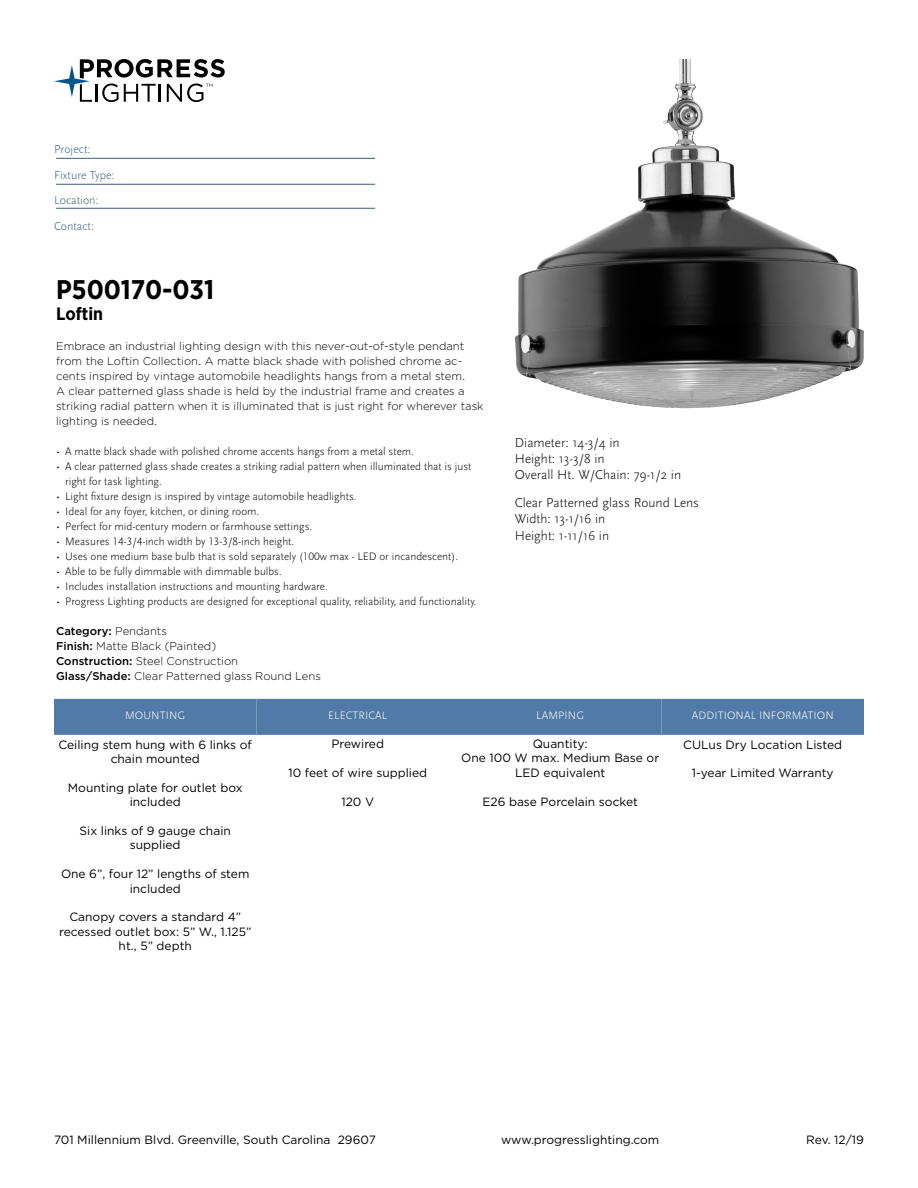
<style>
.page{position:relative;width:918px;height:1188px;background:#fff}
.page>*{position:absolute;margin:0;border:0;box-sizing:border-box;transform-origin:0 0}
.t1{font:700 27px "Gotham Narrow";color:#000}
.t2{font:700 18px "Gotham Narrow";color:#000}
.t3{font:300 13.5px/16.2px "Scala Sans Pro";color:#000}
.t4{font:12px/14.4px "Gotham";color:#000;text-align:center}
.t5{font:300 12px/25.5px "Scala Sans Pro";color:#3b5e7b}
.t6{font:300 11.25px/15px "Scala Sans Pro";color:#000}
.t7{font:300 11.25px/15px "Gotham";color:#000}
.t8{font:300 11.25px "Scala Sans Pro";letter-spacing:.01em;color:#fff}
.s1{font-weight:500}
</style>
<div class="page">
<svg style="left:54px;top:59px;width:171px;height:43px"></svg>
<hr style="left:56px;top:158px;width:319px;height:1px;background:#3b5e7b">
<hr style="left:56px;top:184px;width:319px;height:1px;background:#3b5e7b">
<hr style="left:56px;top:208px;width:319px;height:1px;background:#3b5e7b">
<img style="left:515px;top:59px;width:349px;height:349px">
<div style="left:54px;top:699px;width:202px;height:36px;background:#527aa8"></div>
<div style="left:256px;top:699px;width:203px;height:36px;background:#527aa8"></div>
<div style="left:459px;top:699px;width:203px;height:36px;background:#527aa8"></div>
<div style="left:662px;top:699px;width:202px;height:36px;background:#527aa8"></div>
<p class="t5" style="left:54px;top:137px;width:62px">Project:<br>Fixture Type:<br>Location:<br>Contact:</p>
<h1 class="t1" style="left:56px;top:272px;width:160px">P500170-031</h1>
<h2 class="t2" style="left:56px;top:302px;width:48px">Loftin</h2>
<p class="t7" style="left:56px;top:338px;width:429px">Embrace an industrial lighting design with this never-out-of-style pendant from the Loftin Collection. A matte black shade with polished chrome ac&shy;cents inspired by vintage automobile headlights hangs from a metal stem.<br>A clear patterned glass shade is held by the industrial frame and creates a striking radial pattern when it is illuminated that is just right for wherever task lighting is needed.</p>
<p class="t6" style="left:56px;top:444px;width:359px">• A matte black shade with polished chrome accents hangs from a metal stem.</p>
<p class="t6" style="left:65px;top:459px;width:408px;text-indent:-9px">• A clear patterned glass shade creates a striking radial pattern when illuminated that is just right for task lighting.</p>
<p class="t6" style="left:56px;top:489px;width:302px">• Light fixture design is inspired by vintage automobile headlights.</p>
<p class="t6" style="left:56px;top:504px;width:205px">• Ideal for any foyer, kitchen, or dining room.</p>
<p class="t6" style="left:56px;top:519px;width:258px">• Perfect for mid-century modern or farmhouse settings.</p>
<p class="t6" style="left:56px;top:534px;width:240px">• Measures 14-3/4-inch width by 13-3/8-inch height.</p>
<p class="t6" style="left:56px;top:549px;width:403px">• Uses one medium base bulb that is sold separately (100w max - LED or incandescent).</p>
<p class="t6" style="left:56px;top:564px;width:227px">• Able to be fully dimmable with dimmable bulbs.</p>
<p class="t6" style="left:56px;top:579px;width:273px">• Includes installation instructions and mounting hardware.</p>
<p class="t6" style="left:56px;top:594px;width:422px">• Progress Lighting products are designed for exceptional quality, reliability, and functionality.</p>
<p class="t7" style="left:56px;top:623px;width:266px"><span class="s1">Category:</span> Pendants<br><span class="s1">Finish:</span> Matte Black (Painted)<br><span class="s1">Construction:</span> Steel Construction<br><span class="s1">Glass/Shade:</span> Clear Patterned glass Round Lens</p>
<p class="t3" style="left:515px;top:435px;width:168px">Diameter: 14-3/4 in<br>Height: 13-3/8 in<br>Overall Ht. W/Chain: 79-1/2 in</p>
<p class="t3" style="left:515px;top:495px;width:186px">Clear Patterned glass Round Lens<br>Width: 13-1/16 in<br>Height: 1-11/16 in</p>
<p class="t8" style="left:125px;top:709px;width:62px">MOUNTING</p>
<p class="t4" style="left:58px;top:737px;width:195px">Ceiling stem hung with 6 links of chain mounted</p>
<p class="t4" style="left:68px;top:780px;width:176px">Mounting plate for outlet box included</p>
<p class="t4" style="left:80px;top:823px;width:153px">Six links of 9 gauge chain supplied</p>
<p class="t4" style="left:61px;top:866px;width:190px">One 6”, four 12” lengths of stem included</p>
<p class="t4" style="left:59px;top:910px;width:194px">Canopy covers a standard 4” recessed outlet box: 5” W., 1.125” ht., 5” depth</p>
<p class="t8" style="left:328px;top:709px;width:61px">ELECTRICAL</p>
<p class="t4" style="left:331px;top:736px;width:54px">Prewired</p>
<p class="t4" style="left:288px;top:765px;width:140px">10 feet of wire supplied</p>
<p class="t4" style="left:341px;top:794px;width:34px">120 V</p>
<p class="t8" style="left:536px;top:709px;width:49px">LAMPING</p>
<p class="t4" style="left:461px;top:736px;width:199px">Quantity:<br>One 100 W max. Medium Base or<br>LED equivalent</p>
<p class="t4" style="left:482px;top:794px;width:157px">E26 base Porcelain socket</p>
<p class="t8" style="left:692px;top:709px;width:143px">ADDITIONAL INFORMATION</p>
<p class="t4" style="left:683px;top:737px;width:161px">CULus Dry Location Listed</p>
<p class="t4" style="left:692px;top:766px;width:143px">1-year Limited Warranty</p>
<p class="t4" style="left:54px;top:1132px;width:323px">701 Millennium Blvd. Greenville, South Carolina 29607</p>
<p class="t4" style="left:501px;top:1132px;width:160px">www.progresslighting.com</p>
<p class="t4" style="left:806px;top:1132px;width:59px">Rev. 12/19</p>
</div>
